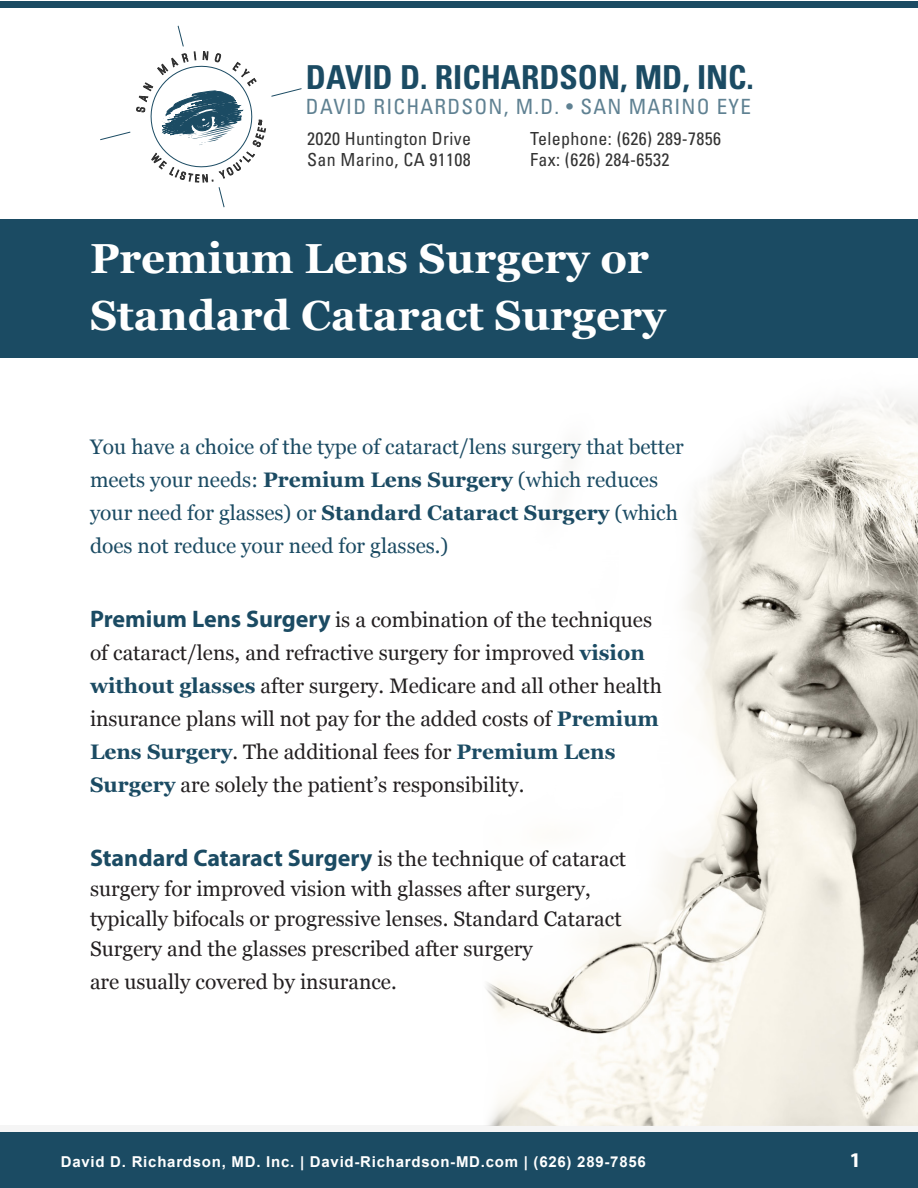
<style>
.page{position:relative;width:918px;height:1188px;background:#fff}
.page>*{position:absolute;margin:0;border:0;box-sizing:border-box;transform-origin:0 0}
.Body_New{font:700 42px/57px "Georgia";color:#fff}
.Centered{font:700 condensed 33px "Univers LT Std";color:#1b4b63}
.Body_New-2{font:21px/33px "Georgia";color:#231f20}
.Body_New-3{font:21px/33px "Georgia";color:#1b4b63}
.Centered-2{font:condensed 21px "Univers LT Std";letter-spacing:.06em;color:#5f8192}
.Left_Justified{font:700 21px "Myriad Pro";color:#fff}
.Centered-3{font:condensed 18px "Univers LT Std";letter-spacing:.02em;color:#333}
.Centered-4{font:700 15px "Arial";letter-spacing:.05em;color:#fff}
.s1{font-weight:700}
.s2{font-family:"Myriad Pro";font-weight:700;font-size:24px;color:#1b4b63}
.s3{font-weight:700;color:#1b4b63}
</style>
<div class="page">
<div style="left:2px;top:1126px;width:916px;height:6px;background:#f5f5f5"></div>
<div style="left:2px;top:1132px;width:916px;height:56px;background:#1b4b63"></div>
<hr style="left:0;top:1132px;width:2px;height:56px;background:#1b4b63">
<img style="left:483px;top:396px;width:435px;height:730px">
<div style="left:0;top:219px;width:918px;height:139px;background:#1b4b63"></div>
<div style="left:0;top:2px;width:918px;height:6px;background:#1b4b63"></div>
<svg style="left:100px;top:26px;width:202px;height:182px"></svg>
<p class="Centered" style="left:306px;top:57px;width:449px">DAVID D. RICHARDSON, MD, INC.</p>
<p class="Centered-2" style="left:306px;top:94px;width:446px">DAVID RICHARDSON, M.D. • SAN MARINO EYE</p>
<p class="Centered-3" style="left:307px;top:127px;width:166px">2020 Huntington Drive</p>
<p class="Centered-3" style="left:307px;top:148px;width:165px">San Marino, CA 91108</p>
<p class="Centered-3" style="left:530px;top:127px;width:193px">Telephone: (626) 289-7856</p>
<p class="Centered-3" style="left:530px;top:148px;width:141px">Fax: (626) 284-6532</p>
<p class="Body_New" style="left:90px;top:230px;width:577px">Premium Lens Surgery or<br>Standard Cataract Surgery</p>
<p class="Body_New-3" style="left:90px;top:431px;width:595px">You have a choice of the type of cataract/lens surgery that better meets your needs: <span class="s1">Premium Lens Surgery</span> (which reduces your need for glasses) or <span class="s1">Standard Cataract Surgery</span> (which does not reduce your need for glasses.)</p>
<p class="Body_New-2" style="left:90px;top:604px;width:573px"><span class="s2">Premium Lens Surgery</span> is a combination of the techniques of cataract/lens, and refractive surgery for improved <span class="s3">vision without glasses</span> after surgery. Medicare and all other health insurance plans will not pay for the added costs of <span class="s3">Premium Lens Surgery</span>. The additional fees for <span class="s3">Premium Lens Surgery</span> are solely the patient’s responsibility.</p>
<p class="Body_New-2" style="left:90px;top:844px;width:538px;line-height:30px"><span class="s2">Standard Cataract Surgery</span> is the technique of cataract surgery for improved vision with glasses after surgery, typically bifocals or progressive lenses. Standard Cataract Surgery and the glasses prescribed after surgery</p>
<p class="Body_New-2" style="left:90px;top:965px;width:308px">are usually covered by insurance.</p>
<p class="Centered-4" style="left:61px;top:1151px;width:587px">David D. Richardson, MD. Inc. | David-Richardson-MD.com | (626) 289-7856</p>
<p class="Left_Justified" style="left:850px;top:1147px;width:13px">1</p>
</div>
